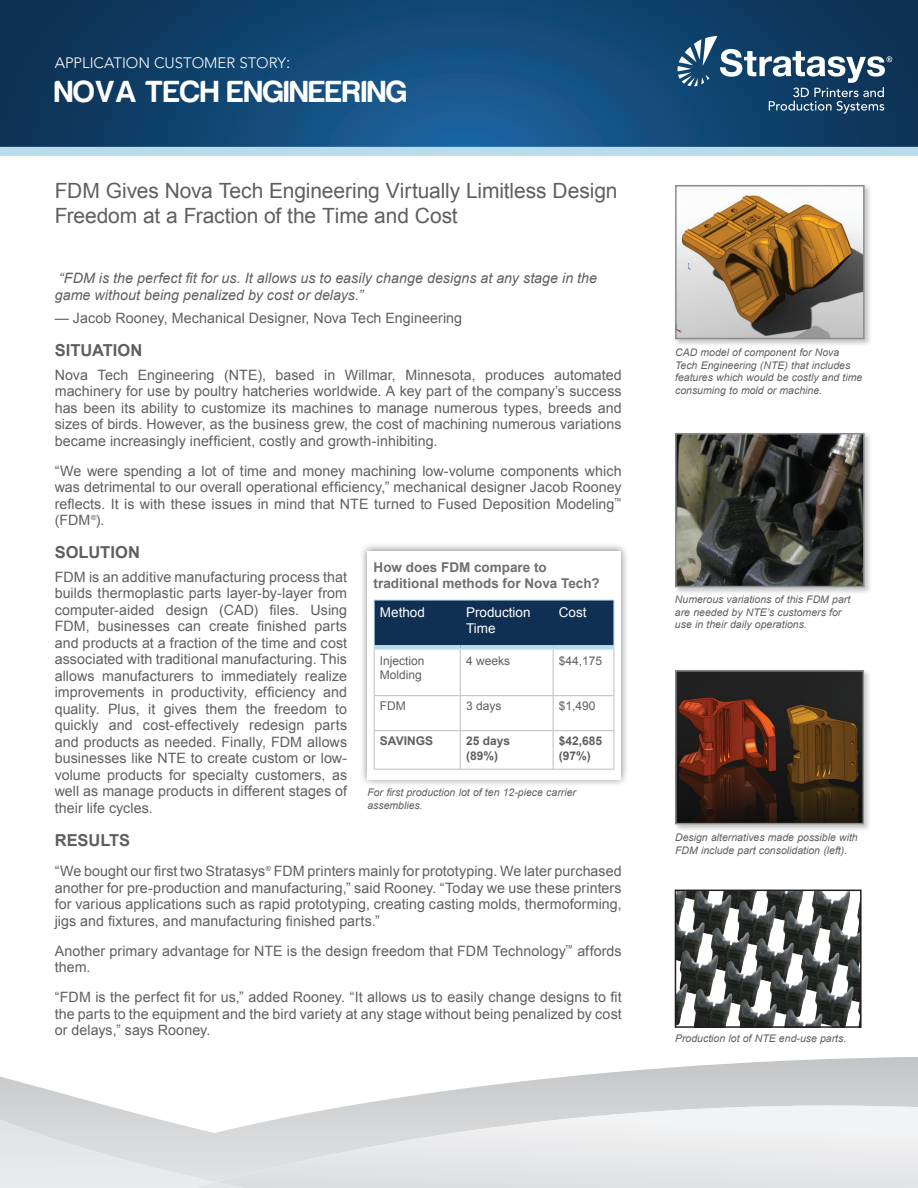
<style>
.page{position:relative;width:918px;height:1188px;background:#fff}
.page>*{position:absolute;margin:0;border:0;box-sizing:border-box;transform-origin:0 0}
.t1{font:31.5px "Harabara";letter-spacing:.02em;color:#fff}
.t2{font:21px/25.2px "Arial";letter-spacing:-.005em;color:#5f5f62}
.t3{font:700 16.5px "Arial";color:#5f5f62}
.t4{font:300 15px "Avenir LT Std";color:#fff}
.t5{font:14.25px/16.5px "Arial";letter-spacing:.005em;color:#5f5f62;text-align:justify}
.t6{font:italic 14.25px/16.5px "Arial";letter-spacing:.005em;color:#5f5f62}
.t7{font:700 13.5px/16.2px "Arial";color:#6e6e6f}
.t8{font:13.5px/16.2px "Arial";color:#fff}
.t9{font:12px/14.4px "Arial";color:#5f5f62}
.t10{font:700 12px/14.4px "Arial";color:#5f5f62}
.t11{font:italic 10.5px/12.8px "Arial";color:#5f5f62}
.s1{font-family:"Arial";font-weight:400}
</style>
<div class="page">
<svg style="left:0;top:0;width:918px;height:147px;background:#124571"></svg>
<svg style="left:677px;top:36px;width:215px;height:78px;background:#395f80"></svg>
<div style="left:674px;top:431px;width:198px;height:164px;background:#231f20;opacity:.25"></div>
<img style="left:678px;top:436px;width:184px;height:148px">
<div style="left:675px;top:433px;width:190px;height:154px;border:2px solid #8a8c8f"></div>
<div style="left:674px;top:183px;width:198px;height:164px;background:#231f20;opacity:.25"></div>
<img style="left:678px;top:188px;width:184px;height:148px">
<div style="left:675px;top:185px;width:190px;height:154px;border:2px solid #8a8c8f"></div>
<div style="left:674px;top:669px;width:198px;height:163px;background:#231f20;opacity:.25"></div>
<img style="left:678px;top:673px;width:183px;height:148px">
<div style="left:675px;top:670px;width:189px;height:154px;border:2px solid #8a8c8f"></div>
<img style="left:678px;top:893px;width:181px;height:132px">
<div style="left:675px;top:890px;width:187px;height:138px;border:2px solid #231f20"></div>
<div style="left:359px;top:542px;width:270px;height:246px;background:#231f20;opacity:.55"></div>
<div style="left:367px;top:551px;width:254px;height:228px;background:#fff"></div>
<div style="left:374px;top:600px;width:86px;height:47px;background:#0f3052"></div>
<div style="left:460px;top:601px;width:154px;height:44px;background:#0f3052"></div>
<hr style="left:374px;top:600px;width:86px;height:1px;background:#b8dcec">
<hr style="left:374px;top:600px;width:1px;height:45px;background:#b8dcec">
<hr style="left:460px;top:600px;width:93px;height:1px;background:#b8dcec">
<hr style="left:553px;top:600px;width:61px;height:1px;background:#b8dcec">
<hr style="left:614px;top:600px;width:1px;height:45px;background:#b8dcec">
<div style="left:374px;top:645px;width:86px;height:5px;background:#b8dcec"></div>
<div style="left:460px;top:645px;width:93px;height:5px;background:#b8dcec"></div>
<div style="left:553px;top:645px;width:61px;height:5px;background:#b8dcec"></div>
<hr style="left:374px;top:650px;width:1px;height:45px;background:#bcbdbf">
<hr style="left:460px;top:650px;width:1px;height:45px;background:#bcbdbf">
<hr style="left:553px;top:650px;width:1px;height:45px;background:#bcbdbf">
<hr style="left:614px;top:650px;width:1px;height:45px;background:#bcbdbf">
<hr style="left:374px;top:695px;width:86px;height:1px;background:#bcbdbf">
<hr style="left:374px;top:696px;width:1px;height:34px;background:#bcbdbf">
<hr style="left:460px;top:695px;width:93px;height:1px;background:#bcbdbf">
<hr style="left:460px;top:696px;width:1px;height:34px;background:#bcbdbf">
<hr style="left:553px;top:695px;width:61px;height:1px;background:#bcbdbf">
<hr style="left:553px;top:696px;width:1px;height:34px;background:#bcbdbf">
<hr style="left:614px;top:696px;width:1px;height:34px;background:#bcbdbf">
<hr style="left:374px;top:730px;width:86px;height:1px;background:#bcbdbf">
<hr style="left:374px;top:731px;width:1px;height:38px;background:#bcbdbf">
<hr style="left:460px;top:730px;width:93px;height:1px;background:#bcbdbf">
<hr style="left:460px;top:731px;width:1px;height:38px;background:#bcbdbf">
<hr style="left:553px;top:730px;width:61px;height:1px;background:#bcbdbf">
<hr style="left:553px;top:731px;width:1px;height:38px;background:#bcbdbf">
<hr style="left:614px;top:731px;width:1px;height:38px;background:#bcbdbf">
<hr style="left:374px;top:769px;width:86px;height:1px;background:#bcbdbf">
<hr style="left:460px;top:769px;width:93px;height:1px;background:#bcbdbf">
<hr style="left:553px;top:769px;width:61px;height:1px;background:#bcbdbf">
<svg style="left:0;top:1057px;width:918px;height:58px"></svg>
<svg style="left:216px;top:1106px;width:702px;height:82px"></svg>
<img style="left:150px;top:1182px;width:167px;height:6px">
<div style="left:0;top:147px;width:918px;height:9px;background:#b8dcec"></div>
<p class="t4" style="left:55px;top:54px;width:237px">APPLICATION CUSTOMER STORY<span class="s1">:</span></p>
<h1 class="t1" style="left:55px;top:76px;width:354px">NOVA TECH ENGINEERING</h1>
<h2 class="t2" style="left:55px;top:178px;width:564px">FDM Gives Nova Tech Engineering Virtually Limitless Design<br>Freedom at a Fraction of the Time and Cost</h2>
<p class="t6" style="left:55px;top:270px;width:544px">“FDM is the perfect fit for us. It allows us to easily change designs at any stage in the game without being penalized by cost or delays.”</p>
<p class="t5" style="left:55px;top:310px;width:409px">— Jacob Rooney, Mechanical Designer, Nova Tech Engineering</p>
<p class="t3" style="left:55px;top:340px;width:89px">Situation</p>
<p class="t5" style="left:55px;top:367px;width:569px">Nova Tech Engineering (NTE), based in Willmar, Minnesota, produces automated machinery for use by poultry hatcheries worldwide. A key part of the company’s success has been its ability to customize its machines to manage numerous types, breeds and sizes of birds. However, as the business grew, the cost of machining numerous variations became increasingly inefficient, costly and growth-inhibiting.</p>
<p class="t5" style="left:55px;top:463px;width:569px">“We were spending a lot of time and money machining low-volume components which was detrimental to our overall operational efficiency,” mechanical designer Jacob Rooney reflects. It is with these issues in mind that NTE turned to Fused Deposition Modeling<sup>™ </sup>(FDM<sup>®</sup>).</p>
<p class="t3" style="left:55px;top:542px;width:87px">Solution</p>
<p class="t5" style="left:55px;top:569px;width:294px">FDM is an additive manufacturing process that builds thermoplastic parts layer-by-layer from computer-aided design (CAD) files. Using FDM, businesses can create finished parts and products at a fraction of the time and cost associated with traditional manufacturing. This allows manufacturers to immediately realize improvements in productivity, efficiency and quality. Plus, it gives them the freedom to quickly and cost-effectively redesign parts and products as needed. Finally, FDM allows businesses like NTE to create custom or low&shy;volume products for specialty customers, as well as manage products in different stages of their life cycles.</p>
<p class="t3" style="left:55px;top:829px;width:75px">Results</p>
<p class="t5" style="left:55px;top:863px;width:569px">“We bought our first two Stratasys<sup>®</sup> FDM printers mainly for prototyping. We later purchased another for pre-production and manufacturing,” said Rooney. “Today we use these printers for various applications such as rapid prototyping, creating casting molds, thermoforming, jigs and fixtures, and manufacturing finished parts.”</p>
<p class="t5" style="left:55px;top:942px;width:569px">Another primary advantage for NTE is the design freedom that FDM Technology<sup>™</sup> affords them.</p>
<p class="t5" style="left:55px;top:989px;width:569px">“FDM is the perfect fit for us,” added Rooney. “It allows us to easily change designs to fit the parts to the equipment and the bird variety at any stage without being penalized by cost or delays,” says Rooney.</p>
<p class="t7" style="left:374px;top:560px;width:228px">How does FDM compare to traditional methods for Nova Tech?</p>
<p class="t8" style="left:380px;top:604px;width:47px">Method</p>
<p class="t8" style="left:466px;top:604px;width:66px">Production<br>Time</p>
<p class="t8" style="left:559px;top:604px;width:29px">Cost</p>
<p class="t9" style="left:380px;top:653px;width:46px">Injection<br>Molding</p>
<p class="t9" style="left:466px;top:653px;width:46px">4 weeks</p>
<p class="t9" style="left:559px;top:653px;width:45px">$44,175</p>
<p class="t9" style="left:380px;top:699px;width:27px">FDM</p>
<p class="t9" style="left:466px;top:699px;width:37px">3 days</p>
<p class="t9" style="left:559px;top:699px;width:38px">$1,490</p>
<p class="t10" style="left:380px;top:734px;width:53px">Savings</p>
<p class="t10" style="left:466px;top:734px;width:46px">25 days (89%)</p>
<p class="t10" style="left:559px;top:734px;width:45px">$42,685 (97%)</p>
<p class="t11" style="left:367px;top:786px;width:210px">For first production lot of ten 12-piece carrier assemblies.</p>
<p class="t11" style="left:675px;top:346px;width:189px">CAD model of component for Nova Tech Engineering (NTE) that includes features which would be costly and time consuming to mold or machine.</p>
<p class="t11" style="left:675px;top:593px;width:177px">Numerous variations of this FDM part are needed by NTE’s customers for use in their daily operations.</p>
<p class="t11" style="left:675px;top:831px;width:184px">Design alternatives made possible with<br>FDM include part consolidation (left).</p>
<p class="t11" style="left:675px;top:1032px;width:173px">Production lot of NTE end-use parts.</p>
</div>
